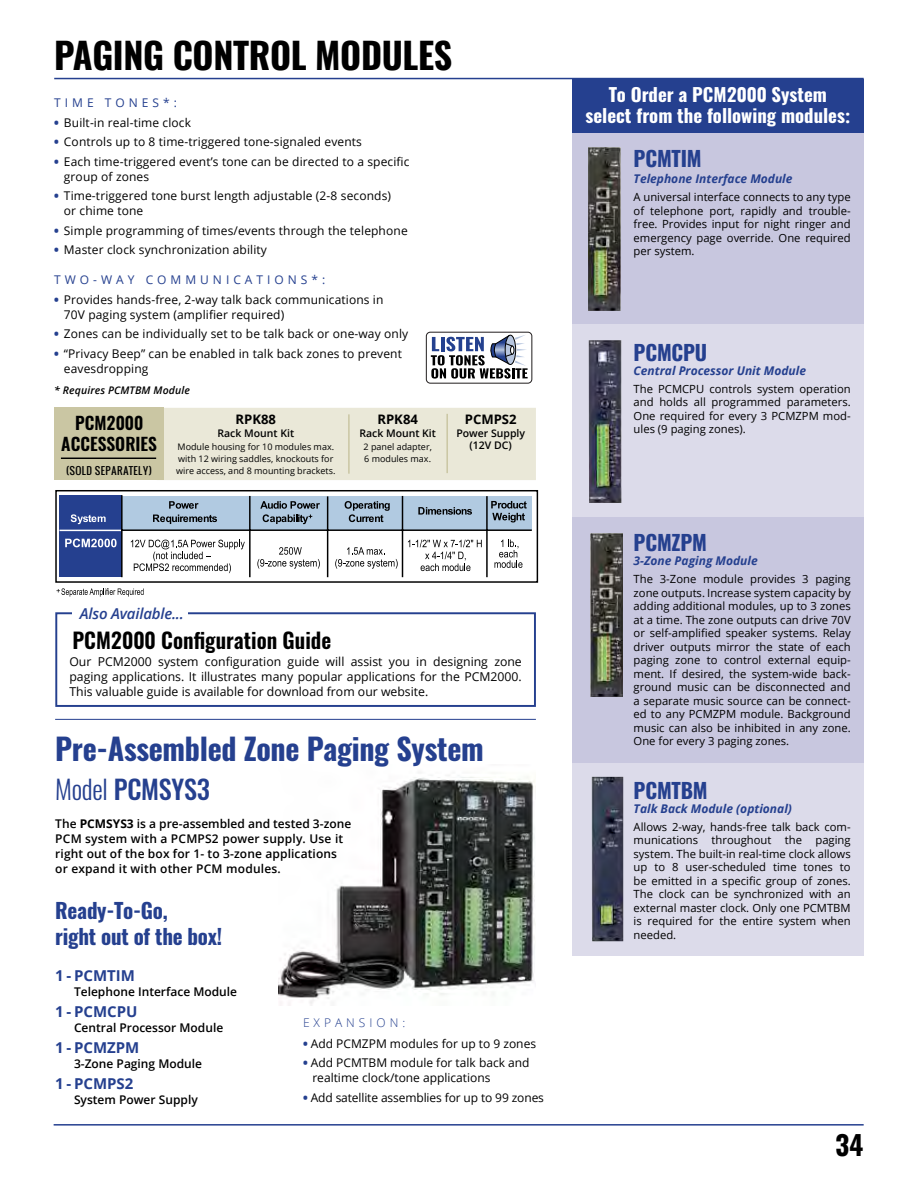
<style>
.page{position:relative;width:918px;height:1188px;background:#fff}
.page>*{position:absolute;margin:0;border:0;box-sizing:border-box;transform-origin:0 0}
.t1{font:700 36px "Oswald";letter-spacing:-.01em;color:#000}
.t2{font:700 30px "Oswald";letter-spacing:-.01em;color:#25408f}
.t3{font:700 27px "Oswald";color:#000}
.t4{font:500 26.25px "Oswald";letter-spacing:-.01em;color:#25408f}
.t5{font:600 21.45px "Oswald";color:#000}
.t6{font:700 21px/25.2px "Oswald";letter-spacing:-.01em;color:#25408f}
.t7{font:700 18.3px/21px "Oswald";color:#fff;text-align:center}
.t8{font:600 17.4px/21px "Oswald";color:#000;text-align:center}
.t9{font:700 15px "Open Sans";color:#25408f}
.t10{font:italic 600 15px "Open Sans";letter-spacing:-.01em;color:#25408f}
.t11{font:700 13.05px "Open Sans";color:#000}
.t12{font:12.3px/14.7px "Open Sans";color:#000;text-align:justify}
.t13{font:12px/15px "Open Sans";letter-spacing:.01em;color:#000}
.t14{font:600 12px/15px "Open Sans";color:#000}
.t15{font:italic 700 12px "Open Sans";color:#25408f}
.t16{font:12px "Open Sans";letter-spacing:-.01em;color:#000}
.t17{font:12px "Open Sans";letter-spacing:.335em;color:#25408f}
.t18{font:300 12px "Open Sans";letter-spacing:.335em;color:#25408f}
.t19{font:11.25px/13.5px "Open Sans";color:#000;text-align:justify}
.t20{font:600 10.5px/12.6px "Open Sans";color:#000;text-align:center}
.t21{font:italic 600 10.5px "Open Sans";letter-spacing:.01em;color:#000}
.t22{font:10.2px "Oswald";letter-spacing:.02em;color:#000}
.t23{font:9px/12px "Open Sans";color:#000}
.s1{font-weight:800;color:#25408f}
.s2{font-weight:300}
.s3{font-weight:700}
.s4{font-family:"Open Sans"}
</style>
<div class="page">
<div style="left:572px;top:78px;width:292px;height:878px;background:#dcdbea"></div>
<div style="left:572px;top:517px;width:292px;height:245px;background:#c8c7df"></div>
<div style="left:572px;top:133px;width:292px;height:191px;background:#c8c7df"></div>
<div style="left:572px;top:79px;width:292px;height:54px;background:#25408f"></div>
<img style="left:588px;top:147px;width:33px;height:164px">
<img style="left:589px;top:340px;width:32px;height:163px">
<img style="left:590px;top:533px;width:33px;height:163px">
<img style="left:592px;top:777px;width:31px;height:164px">
<hr style="left:54px;top:78px;width:810px;height:1px;background:#25408f">
<hr style="left:54px;top:1124px;width:810px;height:2px;background:#25408f">
<img style="left:279px;top:775px;width:257px;height:230px">
<div style="left:55px;top:490px;width:483px;height:93px;border:1px solid #000"></div>
<div style="left:59px;top:495px;width:62px;height:82px;background:#25408f"></div>
<hr style="left:59px;top:530px;width:241px;height:1px;background:#fff">
<div style="left:122px;top:496px;width:410px;height:34px;background:#b1cae1"></div>
<svg style="left:169px;top:501px;width:30px;height:8px"></svg>
<svg style="left:71px;top:514px;width:35px;height:10px"></svg>
<svg style="left:153px;top:515px;width:64px;height:9px"></svg>
<svg style="left:260px;top:501px;width:60px;height:23px"></svg>
<svg style="left:345px;top:501px;width:45px;height:21px"></svg>
<svg style="left:418px;top:507px;width:54px;height:8px"></svg>
<svg style="left:65px;top:539px;width:52px;height:8px"></svg>
<svg style="left:257px;top:547px;width:63px;height:22px"></svg>
<svg style="left:335px;top:547px;width:63px;height:22px"></svg>
<svg style="left:131px;top:540px;width:114px;height:33px"></svg>
<svg style="left:408px;top:540px;width:74px;height:31px"></svg>
<hr style="left:486px;top:496px;width:2px;height:81px;background:#000">
<hr style="left:402px;top:496px;width:1px;height:81px;background:#000">
<hr style="left:327px;top:496px;width:1px;height:81px;background:#000">
<hr style="left:249px;top:496px;width:2px;height:81px;background:#000">
<hr style="left:121px;top:529px;width:411px;height:2px;background:#000">
<hr style="left:121px;top:495px;width:2px;height:82px;background:#000">
<svg style="left:491px;top:501px;width:36px;height:21px"></svg>
<svg style="left:494px;top:540px;width:29px;height:28px"></svg>
<svg style="left:56px;top:588px;width:88px;height:9px"></svg>
<div style="left:157px;top:408px;width:379px;height:72px;background:#eae8d8"></div>
<div style="left:54px;top:408px;width:109px;height:72px;background:#cac6a3"></div>
<hr style="left:61px;top:458px;width:95px;height:1px;background:#000">
<hr style="left:348px;top:414px;width:2px;height:60px;background:#cac6a3">
<hr style="left:446px;top:414px;width:2px;height:59px;background:#cac6a3">
<div style="left:55px;top:612px;width:481px;height:95px;border:2px solid #25408f"></div>
<div style="left:72px;top:608px;width:116px;height:17px;background:#fff"></div>
<div style="left:426px;top:332px;width:106px;height:52px;border:1px solid #231f20;border-radius:4px"></div>
<svg style="left:431px;top:334px;width:97px;height:45px"></svg>
<hr style="left:55px;top:719px;width:481px;height:1px;background:#25408f">
<h1 class="t1" style="left:54px;top:36px;width:400px">PAGING CONTROL MODULES</h1>
<p class="t17" style="left:54px;top:95px;width:124px">TIME TONES*:</p>
<p class="t13" style="left:54px;top:115px;width:138px"><span class="s1">•</span> Built-in real-time clock</p>
<p class="t13" style="left:54px;top:134px;width:309px"><span class="s1">•</span> Controls up to 8 time-triggered tone-signaled events</p>
<p class="t13" style="left:64px;top:154px;width:347px;text-indent:-10px"><span class="s1">•</span> Each time-triggered event’s tone can be directed to a specific group of zones</p>
<p class="t13" style="left:64px;top:188px;width:329px;text-indent:-10px"><span class="s1">•</span> Time-triggered tone burst length adjustable (2-8 seconds) or chime tone</p>
<p class="t13" style="left:54px;top:223px;width:355px"><span class="s1">•</span> Simple programming of times/events through the telephone</p>
<p class="t13" style="left:54px;top:242px;width:214px"><span class="s1">•</span> Master clock synchronization ability</p>
<p class="t17" style="left:54px;top:272px;width:273px">TWO-WAY COMMUNICATIONS*:</p>
<p class="t13" style="left:64px;top:292px;width:321px;text-indent:-10px"><span class="s1">•</span> Provides hands-free, 2-way talk back communications in<br>70V paging system (amplifier required)</p>
<p class="t13" style="left:54px;top:326px;width:356px"><span class="s1">•</span> Zones can be individually set to be talk back or one-way only</p>
<p class="t13" style="left:64px;top:346px;width:340px;text-indent:-10px"><span class="s1">•</span> “Privacy Beep” can be enabled in talk back zones to prevent eavesdropping</p>
<p class="t21" style="left:54px;top:383px;width:137px">* Requires PCMTBM Module</p>
<h3 class="t8" style="left:61px;top:414px;width:97px">PCM2000<br>ACCESSORIES</h3>
<p class="t22" style="left:66px;top:462px;width:88px">(SOLD SEPARATELY)</p>
<p class="t11" style="left:236px;top:410px;width:42px">RPK88</p>
<p class="t20" style="left:218px;top:427px;width:78px">Rack Mount Kit</p>
<p class="t23" style="left:176px;top:441px;width:161px">Module housing for 10 modules max. with 12 wiring saddles, knockouts for wire access, and 8 mounting brackets.</p>
<p class="t11" style="left:377px;top:410px;width:42px">RPK84</p>
<p class="t20" style="left:359px;top:427px;width:78px">Rack Mount Kit</p>
<p class="t23" style="left:364px;top:441px;width:70px">2 panel adapter,<br>6 modules max.</p>
<p class="t11" style="left:465px;top:410px;width:53px">PCMPS2</p>
<p class="t20" style="left:456px;top:427px;width:70px">Power Supply (12V DC)</p>
<h3 class="t10" style="left:80px;top:604px;width:106px">Also Available...</h3>
<h3 class="t5" style="left:72px;top:629px;width:260px">PCM2000 Configuration Guide</h3>
<p class="t12" style="left:69px;top:654px;width:454px">Our PCM2000 system configuration guide will assist you in designing zone paging applications. It illustrates many popular applications for the PCM2000.<br>This valuable guide is available for download from our website.</p>
<h2 class="t2" style="left:55px;top:734px;width:430px">Pre-Assembled Zone Paging System</h2>
<h3 class="t4" style="left:55px;top:776px;width:156px"><span class="s2">Model</span> PCMSYS3</h3>
<p class="t14" style="left:55px;top:816px;width:297px">The <span class="s3">PCMSYS3</span> is a pre-assembled and tested 3-zone PCM system with a PCMPS2 power supply. Use it right out of the box for 1- to 3-zone applications or expand it with other PCM modules.</p>
<h3 class="t6" style="left:55px;top:899px;width:168px">Ready-To-Go,<br>right out of the box!</h3>
<h3 class="t9" style="left:55px;top:965px;width:81px">1 - PCMTIM</h3>
<p class="t14" style="left:74px;top:984px;width:165px">Telephone Interface Module</p>
<h3 class="t9" style="left:55px;top:1001px;width:84px">1 - PCMCPU</h3>
<p class="t14" style="left:74px;top:1020px;width:151px">Central Processor Module</p>
<h3 class="t9" style="left:55px;top:1037px;width:86px">1 - PCMZPM</h3>
<p class="t14" style="left:74px;top:1056px;width:130px">3-Zone Paging Module</p>
<h3 class="t9" style="left:55px;top:1073px;width:80px">1 - PCMPS2</h3>
<p class="t14" style="left:74px;top:1092px;width:125px">System Power Supply</p>
<p class="t18" style="left:303px;top:1014px;width:104px">EXPANSION:</p>
<p class="t13" style="left:303px;top:1036px;width:235px"><span class="s1">•</span> Add PCMZPM modules for up to 9 zones</p>
<p class="t13" style="left:312px;top:1055px;width:219px;text-indent:-9px"><span class="s1">•</span> Add PCMTBM module for talk back and realtime clock/tone applications</p>
<p class="t16" style="left:303px;top:1089px;width:242px"><span class="s1">•</span> Add satellite assemblies for up to 99 zones</p>
<h3 class="t7" style="left:585px;top:85px;width:266px">To Order a PCM2000 System select from the following modules<span class="s4">:</span></h3>
<h3 class="t6" style="left:634px;top:147px;width:70px">PCMTIM</h3>
<p class="t15" style="left:634px;top:170px;width:160px">Telephone Interface Module</p>
<p class="t19" style="left:634px;top:190px;width:219px">A universal interface connects to any type of telephone port, rapidly and trouble&shy;free. Provides input for night ringer and emergency page override. One required per system.</p>
<h3 class="t6" style="left:634px;top:341px;width:75px">PCMCPU</h3>
<p class="t15" style="left:634px;top:362px;width:174px">Central Processor Unit Module</p>
<p class="t19" style="left:634px;top:382px;width:219px">The PCMCPU controls system operation and holds all programmed parameters.<br>One required for every 3 PCMZPM mod&shy;ules (9 paging zones).</p>
<h3 class="t6" style="left:634px;top:531px;width:75px">PCMZPM</h3>
<p class="t15" style="left:634px;top:552px;width:126px">3-Zone Paging Module</p>
<p class="t19" style="left:634px;top:572px;width:219px">The 3-Zone module provides 3 paging zone outputs. Increase system capacity by adding additional modules, up to 3 zones at a time. The zone outputs can drive 70V or self-amplified speaker systems. Relay driver outputs mirror the state of each paging zone to control external equip&shy;ment. If desired, the system-wide back&shy;ground music can be disconnected and a separate music source can be connect&shy;ed to any PCMZPM module. Background music can also be inhibited in any zone.<br>One for every 3 paging zones.</p>
<h3 class="t6" style="left:634px;top:779px;width:76px">PCMTBM</h3>
<p class="t15" style="left:634px;top:800px;width:160px">Talk Back Module (optional)</p>
<p class="t19" style="left:634px;top:820px;width:219px">Allows 2-way, hands-free talk back com&shy;munications throughout the paging system. The built-in real-time clock allows up to 8 user-scheduled time tones to be emitted in a specific group of zones.<br>The clock can be synchronized with an external master clock. Only one PCMTBM is required for the entire system when needed.</p>
<h3 class="t3" style="left:835px;top:1131px;width:30px">34</h3>
</div>
